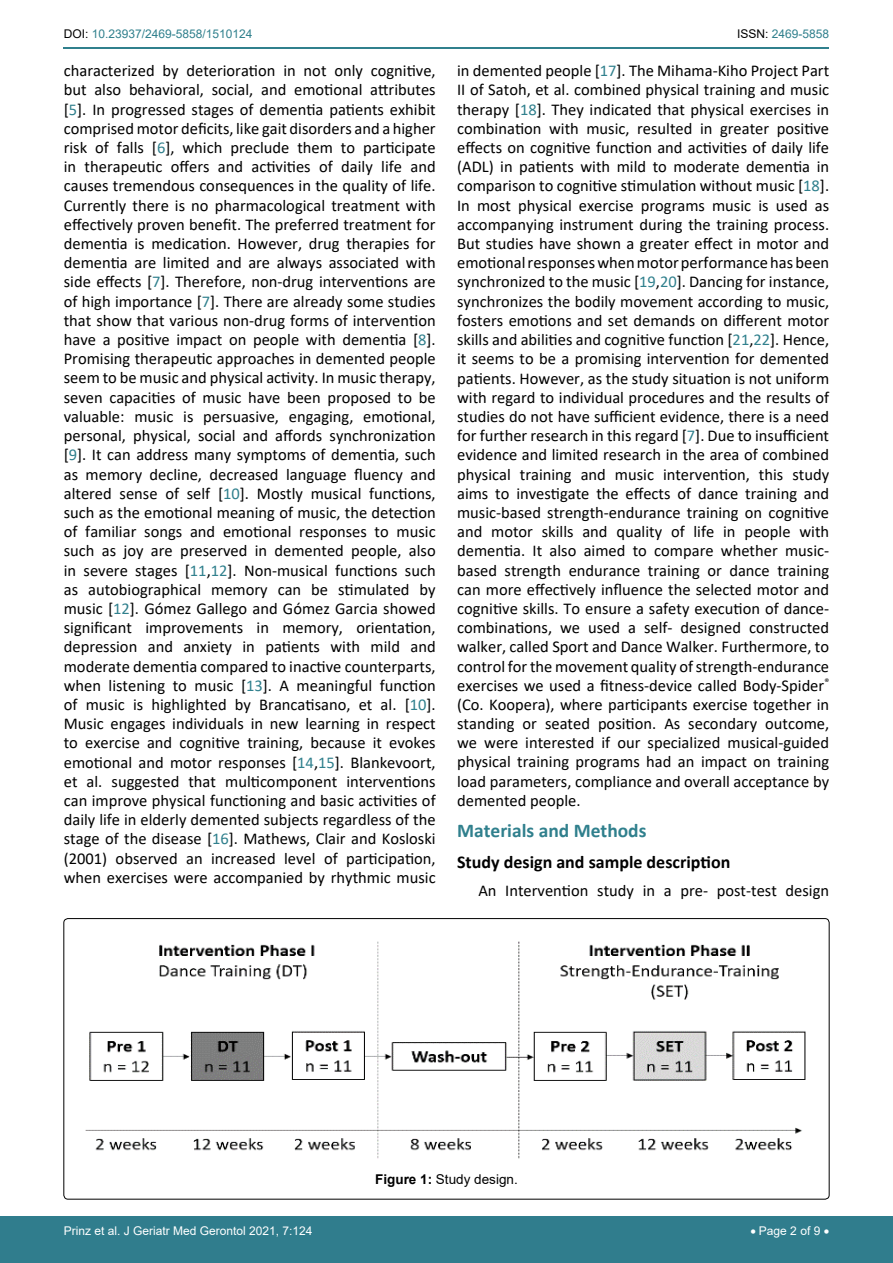
<style>
.page{position:relative;width:893px;height:1263px;background:#fff}
.page>*{position:absolute;margin:0;border:0;box-sizing:border-box;transform-origin:0 0}
.t1{font:700 19.5px "Calibri";color:#30808d}
.t2{font:700 18px "Calibri";color:#000}
.t3{font:16.5px/19.2px "Calibri";color:#000;text-align:justify}
.t4{font:13.5px "Arial";color:#000}
.t5{font:12px "Arial";color:#fff}
.t6{font:12px "Arial";color:#30808d}
.s1{color:#000}
.s2{color:#30808d}
.s3{font-weight:700}
</style>
<div class="page">
<hr style="left:64px;top:47px;width:765px;height:1px;background:#30808d">
<div style="left:0;top:1217px;width:893px;height:46px;background:#307d8d"></div>
<img style="left:85px;top:941px;width:721px;height:218px">
<p class="t6" style="left:64px;top:26px;width:190px"><span class="s1">DOI:</span> 10.23937/2469-5858/1510124</p>
<p class="t6" style="left:737px;top:26px;width:94px"><span class="s1">ISSN:</span> 2469-5858</p>
<p class="t3" style="left:64px;top:61px;width:373px">characterized by deterioration in not only cognitive, but also behavioral, social, and emotional attributes [<span class="s2">5</span>]. In progressed stages of dementia patients exhibit comprised motor deficits, like gait disorders and a higher risk of falls [<span class="s2">6</span>], which preclude them to participate in therapeutic offers and activities of daily life and causes tremendous consequences in the quality of life.<br>Currently there is no pharmacological treatment with effectively proven benefit. The preferred treatment for dementia is medication. However, drug therapies for dementia are limited and are always associated with side effects [<span class="s2">7</span>]. Therefore, non-drug interventions are of high importance [<span class="s2">7</span>]. There are already some studies that show that various non-drug forms of intervention have a positive impact on people with dementia [<span class="s2">8</span>].<br>Promising therapeutic approaches in demented people seem to be music and physical activity. In music therapy, seven capacities of music have been proposed to be valuable: music is persuasive, engaging, emotional, personal, physical, social and affords synchronization [<span class="s2">9</span>]. It can address many symptoms of dementia, such as memory decline, decreased language fluency and altered sense of self [<span class="s2">10</span>]. Mostly musical functions, such as the emotional meaning of music, the detection of familiar songs and emotional responses to music such as joy are preserved in demented people, also in severe stages [<span class="s2">11</span>,<span class="s2">12</span>]. Non-musical functions such as autobiographical memory can be stimulated by music [<span class="s2">12</span>]. Gómez Gallego and Gómez Garcia showed significant improvements in memory, orientation, depression and anxiety in patients with mild and moderate dementia compared to inactive counterparts, when listening to music [<span class="s2">13</span>]. A meaningful function of music is highlighted by Brancatisano, et al. [<span class="s2">10</span>].<br>Music engages individuals in new learning in respect to exercise and cognitive training, because it evokes emotional and motor responses [<span class="s2">14</span>,<span class="s2">15</span>]. Blankevoort, et al. suggested that multicomponent interventions can improve physical functioning and basic activities of daily life in elderly demented subjects regardless of the stage of the disease [<span class="s2">16</span>]. Mathews, Clair and Kosloski (2001) observed an increased level of participation, when exercises were accompanied by rhythmic music</p>
<p class="t3" style="left:457px;top:61px;width:374px">in demented people [<span class="s2">17</span>]. The Mihama-Kiho Project Part II of Satoh, et al. combined physical training and music therapy [<span class="s2">18</span>]. They indicated that physical exercises in combination with music, resulted in greater positive effects on cognitive function and activities of daily life (ADL) in patients with mild to moderate dementia in comparison to cognitive stimulation without music [<span class="s2">18</span>].<br>In most physical exercise programs music is used as accompanying instrument during the training process.<br>But studies have shown a greater effect in motor and emotional responses when motor performance has been synchronized to the music [<span class="s2">19</span>,<span class="s2">20</span>]. Dancing for instance, synchronizes the bodily movement according to music, fosters emotions and set demands on different motor skills and abilities and cognitive function [<span class="s2">21</span>,<span class="s2">22</span>]. Hence, it seems to be a promising intervention for demented patients. However, as the study situation is not uniform with regard to individual procedures and the results of studies do not have sufficient evidence, there is a need for further research in this regard [<span class="s2">7</span>]. Due to insufficient evidence and limited research in the area of combined physical training and music intervention, this study aims to investigate the effects of dance training and music-based strength-endurance training on cognitive and motor skills and quality of life in people with dementia. It also aimed to compare whether music&shy;based strength endurance training or dance training can more effectively influence the selected motor and cognitive skills. To ensure a safety execution of dance&shy;combinations, we used a self- designed constructed walker, called Sport and Dance Walker. Furthermore, to control for the movement quality of strength-endurance exercises we used a fitness-device called Body-Spider<sup>® </sup>(Co. Koopera), where participants exercise together in standing or seated position. As secondary outcome, we were interested if our specialized musical-guided physical training programs had an impact on training load parameters, compliance and overall acceptance by demented people.</p>
<p class="t1" style="left:457px;top:816px;width:191px">Materials and Methods</p>
<p class="t2" style="left:457px;top:849px;width:275px">Study design and sample description</p>
<p class="t3" style="left:478px;top:881px;width:352px">An Intervention study in a pre- post-test design</p>
<p class="t4" style="left:375px;top:1170px;width:144px"><span class="s3">Figure 1:</span> Study design.</p>
<p class="t5" style="left:64px;top:1223px;width:250px">Prinz et al. J Geriatr Med Gerontol 2021, 7:124</p>
<p class="t5" style="left:750px;top:1223px;width:80px">• Page 2 of 9 •</p>
</div>
